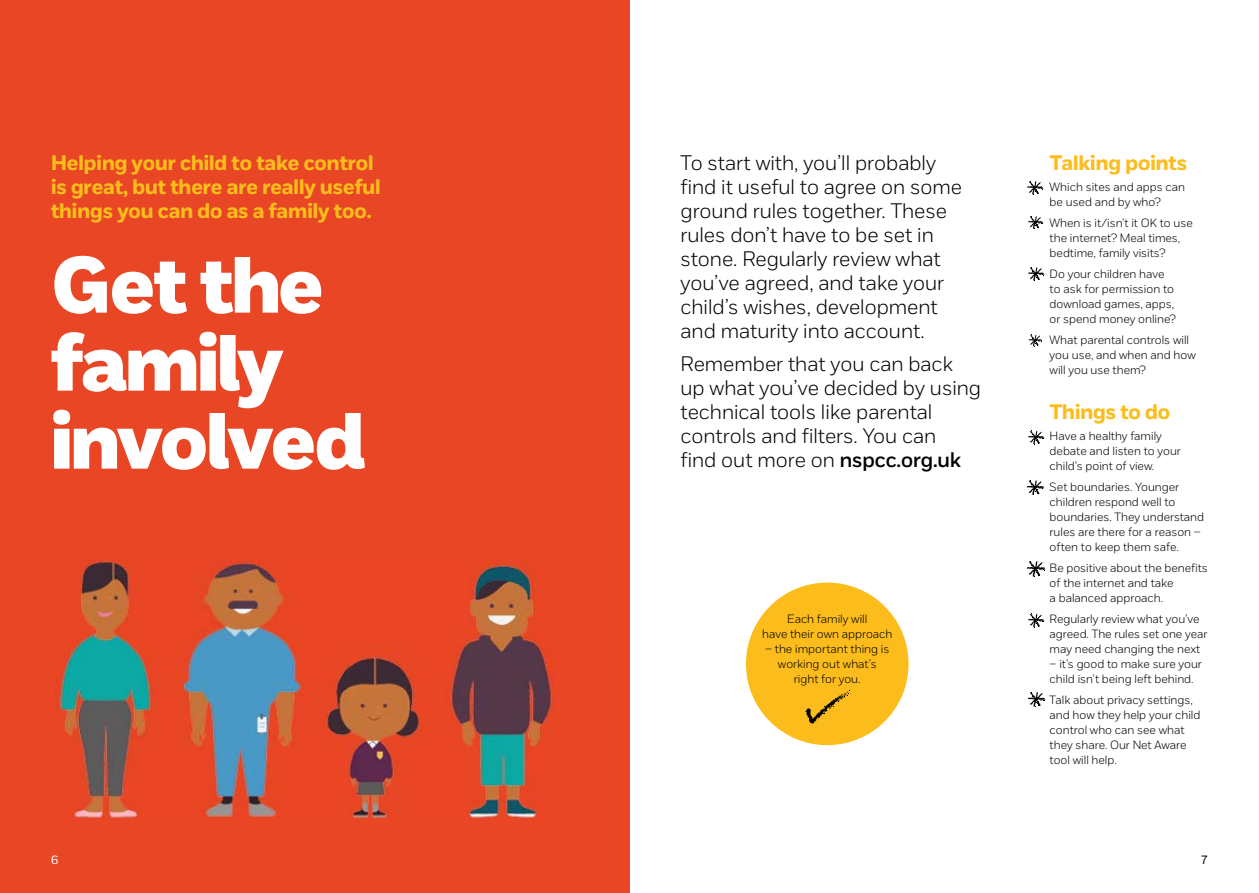
<style>
.page{position:relative;width:1259px;height:893px;background:#fff}
.page>*{position:absolute;margin:0;border:0;box-sizing:border-box;transform-origin:0 0}
.t1{font:79.5px/78px "NSPCC Headline";letter-spacing:-.02em;color:#fff}
.t2{font:300 21px/24px "NSPCC";color:#000}
.t3{font:700 21px/24px "NSPCC";color:#fcbd1c}
.t4{font:300 12px/15px "NSPCC";color:#000}
.t5{font:12px "NSPCC";color:#fff}
.t6{font:12px "NSPCC";color:#000}
.s1{font-weight:600}
</style>
<div class="page">
<div style="left:0;top:0;width:629px;height:893px;background:#e84624"></div>
<svg style="left:1027px;top:181px;width:16px;height:13px"></svg>
<svg style="left:1026px;top:561px;width:19px;height:16px"></svg>
<svg style="left:1028px;top:216px;width:15px;height:13px"></svg>
<svg style="left:1028px;top:267px;width:16px;height:14px"></svg>
<svg style="left:1028px;top:431px;width:16px;height:13px"></svg>
<svg style="left:1028px;top:614px;width:16px;height:13px"></svg>
<svg style="left:1028px;top:335px;width:14px;height:11px"></svg>
<svg style="left:1026px;top:480px;width:18px;height:15px"></svg>
<svg style="left:1028px;top:692px;width:17px;height:15px"></svg>
<img style="left:59px;top:560px;width:494px;height:259px">
<div style="left:746px;top:583px;width:162px;height:162px;background:#fcbd1c;border-radius:50%"></div>
<svg style="left:805px;top:691px;width:44px;height:33px"></svg>
<h2 class="t3" style="left:51px;top:150px;width:331px">Helping your child to take control is great, but there are really useful things you can do as a family too.</h2>
<h2 class="t2" style="left:680px;top:150px;width:283px">To start with, you’ll probably find it useful to agree on some ground rules together. These rules don’t have to be set in stone. Regularly review what you’ve agreed, and take your child’s wishes, development and maturity into account.</h2>
<h2 class="t2" style="left:680px;top:351px;width:302px">Remember that you can back up what you’ve decided by using technical tools like parental controls and filters. You can<br>find out more on <span class="s1">nspcc.org.uk</span></h2>
<h1 class="t1" style="left:51px;top:246px;width:315px">Get the family involved</h1>
<p class="t4" style="left:762px;top:611px;width:132px;text-align:center">Each family will<br>have their own approach</p>
<p class="t4" style="left:765px;top:641px;width:126px;text-align:center">– the important thing is working out what’s right for you.</p>
<h2 class="t3" style="left:1049px;top:150px;width:139px">Talking points</h2>
<p class="t4" style="left:1049px;top:179px;width:137px">Which sites and apps can be used and by who?</p>
<p class="t4" style="left:1049px;top:215px;width:145px">When is it/isn’t it OK to use the internet? Meal times, bedtime, family visits?</p>
<p class="t4" style="left:1049px;top:266px;width:128px">Do your children have to ask for permission to download games, apps, or spend money online?</p>
<p class="t4" style="left:1049px;top:332px;width:148px">What parental controls will you use, and when and how will you use them?</p>
<h2 class="t3" style="left:1049px;top:399px;width:122px">Things to do</h2>
<p class="t4" style="left:1049px;top:428px;width:133px">Have a healthy family debate and listen to your child’s point of view.</p>
<p class="t4" style="left:1049px;top:479px;width:156px">Set boundaries. Younger children respond well to boundaries. They understand rules are there for a reason – often to keep them safe.</p>
<p class="t4" style="left:1049px;top:560px;width:160px">Be positive about the benefits of the internet and take<br>a balanced approach.</p>
<p class="t4" style="left:1049px;top:611px;width:159px">Regularly review what you’ve agreed. The rules set one year may need changing the next</p>
<p class="t4" style="left:1049px;top:656px;width:154px">– it’s good to make sure your child isn’t being left behind.</p>
<p class="t4" style="left:1049px;top:692px;width:152px">Talk about privacy settings, and how they help your child control who can see what they share. Our Net Aware tool will help.</p>
<p class="t5" style="left:51px;top:852px;width:9px">6</p>
<p class="t6" style="left:1200px;top:852px;width:9px">7</p>
</div>
